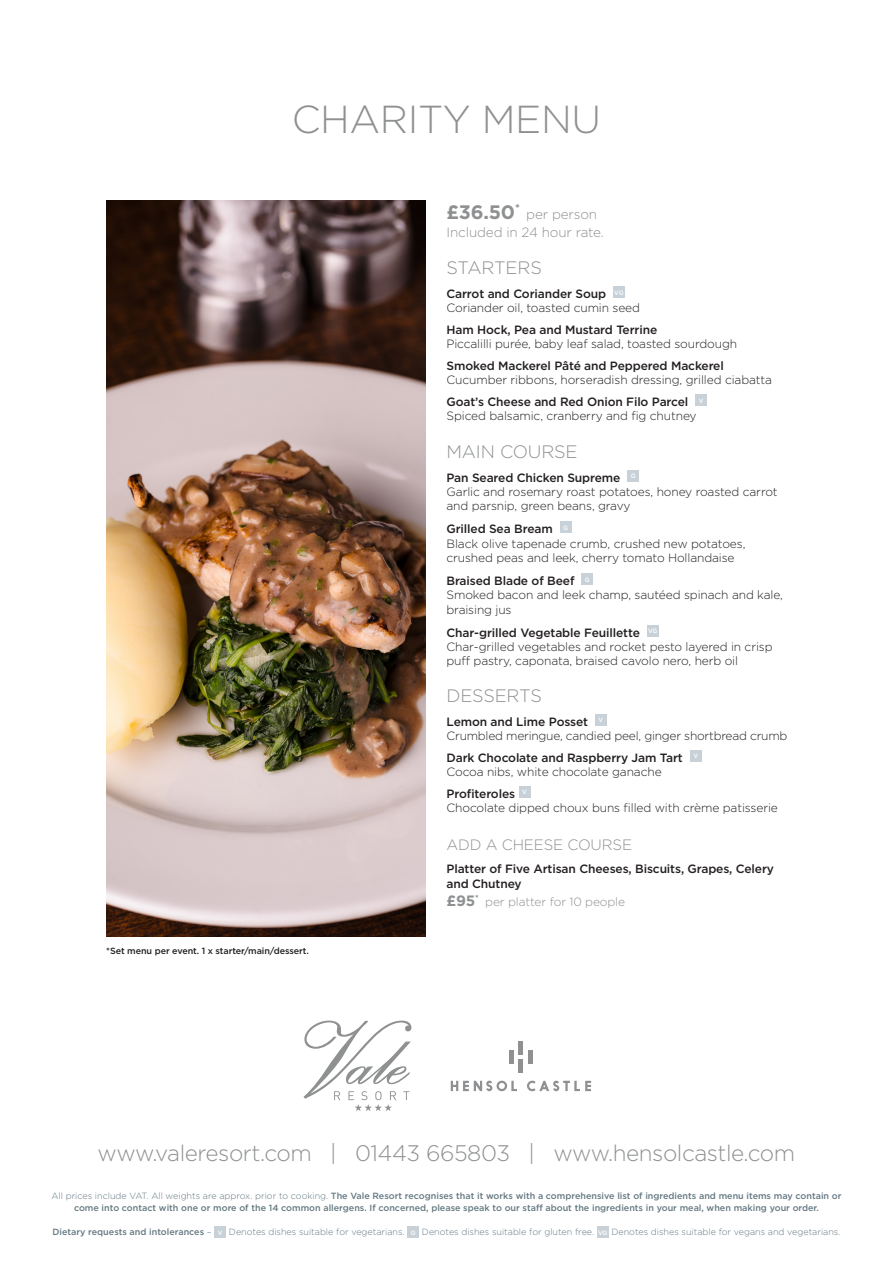
<style>
.page{position:relative;width:893px;height:1263px;background:#fff}
.page>*{position:absolute;margin:0;border:0;box-sizing:border-box;transform-origin:0 0}
.t1{font:300 39px "Gotham";letter-spacing:-.01em;color:#8e9091}
.t2{font:300 22.5px "Gotham";letter-spacing:-.02em;color:#8e9091}
.t3{font:700 19.5px "Gotham";color:#8e9091}
.t4{font:300 18px "Gotham";letter-spacing:-.01em;color:#8e9091}
.t5{font:300 15px "Gotham";letter-spacing:-.01em;color:#8e9091}
.t6{font:300 13.5px "Gotham";letter-spacing:-.01em;color:#8e9091}
.t7{font:300 12px/14.2px "Gotham";letter-spacing:-.01em;color:#231f20}
.t8{font:500 12px/15px "Gotham";letter-spacing:-.01em;color:#231f20}
.t9{font:300 12px "Gotham";letter-spacing:-.01em;color:#8e9091}
.t10{font:500 9px/12px "Gotham";color:#647882;text-align:center}
.t11{font:300 9px "Gotham";color:#647882}
.t12{font:500 9px "Gotham";letter-spacing:-.01em;color:#231f20}
.t13{font:500 6.3px "Gotham";color:#fff}
.s1{font-weight:700;font-size:15px}
.s2{font-weight:300}
</style>
<div class="page">
<div style="left:214px;top:1226px;width:12px;height:12px;background:#c7d1d7"></div>
<div style="left:407px;top:1226px;width:12px;height:12px;background:#c7d1d7"></div>
<div style="left:597px;top:1226px;width:12px;height:12px;background:#c7d1d7"></div>
<div style="left:613px;top:286px;width:12px;height:12px;background:#c7d1d7"></div>
<div style="left:695px;top:394px;width:12px;height:12px;background:#c7d1d7"></div>
<div style="left:627px;top:470px;width:12px;height:12px;background:#c7d1d7"></div>
<div style="left:560px;top:521px;width:12px;height:12px;background:#c7d1d7"></div>
<div style="left:581px;top:573px;width:12px;height:12px;background:#c7d1d7"></div>
<div style="left:647px;top:625px;width:12px;height:12px;background:#c7d1d7"></div>
<div style="left:595px;top:714px;width:12px;height:12px;background:#c7d1d7"></div>
<div style="left:690px;top:750px;width:12px;height:12px;background:#c7d1d7"></div>
<div style="left:519px;top:786px;width:11px;height:12px;background:#c7d1d7"></div>
<img style="left:106px;top:201px;width:319px;height:735px">
<svg style="left:303px;top:1020px;width:108px;height:91px"></svg>
<hr style="left:519px;top:1040px;width:4px;height:14px;background:#8e9091">
<hr style="left:519px;top:1059px;width:4px;height:14px;background:#8e9091">
<div style="left:509px;top:1050px;width:5px;height:14px;background:#8e9091"></div>
<div style="left:528px;top:1050px;width:5px;height:14px;background:#8e9091"></div>
<svg style="left:451px;top:1081px;width:66px;height:10px"></svg>
<svg style="left:527px;top:1081px;width:64px;height:10px"></svg>
<p class="t1" style="left:292px;top:95px;width:311px">CHARITY MENU</p>
<p class="t12" style="left:106px;top:945px;width:204px">*Set menu per event. 1 x starter/main/dessert.</p>
<p class="t3" style="left:446px;top:199px;width:75px">£36.50<sup>*</sup></p>
<p class="t6" style="left:526px;top:206px;width:72px">per person</p>
<p class="t6" style="left:446px;top:224px;width:159px">Included in 24 hour rate.</p>
<p class="t4" style="left:446px;top:257px;width:97px">STARTERS</p>
<p class="t8" style="left:446px;top:286px;width:161px">Carrot and Coriander Soup</p>
<p class="t13" style="left:614px;top:288px;width:11px">VG</p>
<p class="t7" style="left:446px;top:301px;width:195px">Coriander oil, toasted cumin seed</p>
<p class="t8" style="left:446px;top:322px;width:212px">Ham Hock, Pea and Mustard Terrine</p>
<p class="t7" style="left:446px;top:337px;width:292px">Piccalilli purée, baby leaf salad, toasted sourdough</p>
<p class="t8" style="left:446px;top:358px;width:279px">Smoked Mackerel Pâté and Peppered Mackerel</p>
<p class="t7" style="left:446px;top:373px;width:327px">Cucumber ribbons, horseradish dressing, grilled ciabatta</p>
<p class="t8" style="left:446px;top:394px;width:243px">Goat’s Cheese and Red Onion Filo Parcel</p>
<p class="t13" style="left:699px;top:396px;width:6px">V</p>
<p class="t7" style="left:446px;top:409px;width:252px">Spiced balsamic, cranberry and fig chutney</p>
<p class="t4" style="left:446px;top:440px;width:133px">MAIN COURSE</p>
<p class="t8" style="left:446px;top:470px;width:175px">Pan Seared Chicken Supreme</p>
<p class="t13" style="left:631px;top:472px;width:6px">G</p>
<p class="t7" style="left:446px;top:484px;width:333px">Garlic and rosemary roast potatoes, honey roasted carrot and parsnip, green beans, gravy</p>
<p class="t8" style="left:446px;top:521px;width:108px">Grilled Sea Bream</p>
<p class="t13" style="left:563px;top:524px;width:6px">G</p>
<p class="t7" style="left:446px;top:536px;width:300px">Black olive tapenade crumb, crushed new potatoes, crushed peas and leek, cherry tomato Hollandaise</p>
<p class="t8" style="left:446px;top:573px;width:130px">Braised Blade of Beef</p>
<p class="t13" style="left:585px;top:575px;width:6px">G</p>
<p class="t7" style="left:446px;top:588px;width:338px">Smoked bacon and leek champ, sautéed spinach and kale, braising jus</p>
<p class="t8" style="left:446px;top:625px;width:195px">Char-grilled Vegetable Feuillette</p>
<p class="t13" style="left:648px;top:627px;width:11px">VG</p>
<p class="t7" style="left:446px;top:639px;width:328px">Char-grilled vegetables and rocket pesto layered in crisp puff pastry, caponata, braised cavolo nero, herb oil</p>
<p class="t4" style="left:446px;top:684px;width:97px">DESSERTS</p>
<p class="t8" style="left:446px;top:714px;width:143px">Lemon and Lime Posset</p>
<p class="t13" style="left:599px;top:716px;width:6px">V</p>
<p class="t7" style="left:446px;top:728px;width:342px">Crumbled meringue, candied peel, ginger shortbread crumb</p>
<p class="t8" style="left:446px;top:750px;width:238px">Dark Chocolate and Raspberry Jam Tart</p>
<p class="t13" style="left:693px;top:752px;width:6px">V</p>
<p class="t7" style="left:446px;top:764px;width:217px">Cocoa nibs, white chocolate ganache</p>
<p class="t8" style="left:446px;top:786px;width:70px">Profiteroles</p>
<p class="t13" style="left:522px;top:788px;width:6px">V</p>
<p class="t7" style="left:446px;top:800px;width:333px">Chocolate dipped choux buns filled with crème patisserie</p>
<p class="t5" style="left:446px;top:835px;width:187px">ADD A CHEESE COURSE</p>
<p class="t8" style="left:446px;top:861px;width:329px">Platter of Five Artisan Cheeses, Biscuits, Grapes, Celery and Chutney</p>
<p class="t9" style="left:446px;top:894px;width:180px"><span class="s1">£95</span><sup>*</sup> per platter for 10 people</p>
<p class="t2" style="left:98px;top:1139px;width:699px">www.valeresort.com | 01443 665803 | www.hensolcastle.com</p>
<p class="t10" style="left:51px;top:1190px;width:792px"><span class="s2">All prices include VAT. All weights are approx. prior to cooking.</span> The Vale Resort recognises that it works with a comprehensive list of ingredients and menu items may contain or come into contact with one or more of the 14 common allergens. If concerned, please speak to our staff about the ingredients in your meal, when making your order.</p>
<p class="t10" style="left:52px;top:1226px;width:161px">Dietary requests and intolerances <span class="s2">–</span></p>
<p class="t13" style="left:218px;top:1228px;width:6px">V</p>
<p class="t11" style="left:229px;top:1226px;width:177px">Denotes dishes suitable for vegetarians.</p>
<p class="t13" style="left:411px;top:1228px;width:6px">G</p>
<p class="t11" style="left:422px;top:1226px;width:174px">Denotes dishes suitable for gluten free.</p>
<p class="t13" style="left:598px;top:1228px;width:11px">VG</p>
<p class="t11" style="left:611px;top:1226px;width:231px">Denotes dishes suitable for vegans and vegetarians.</p>
</div>
